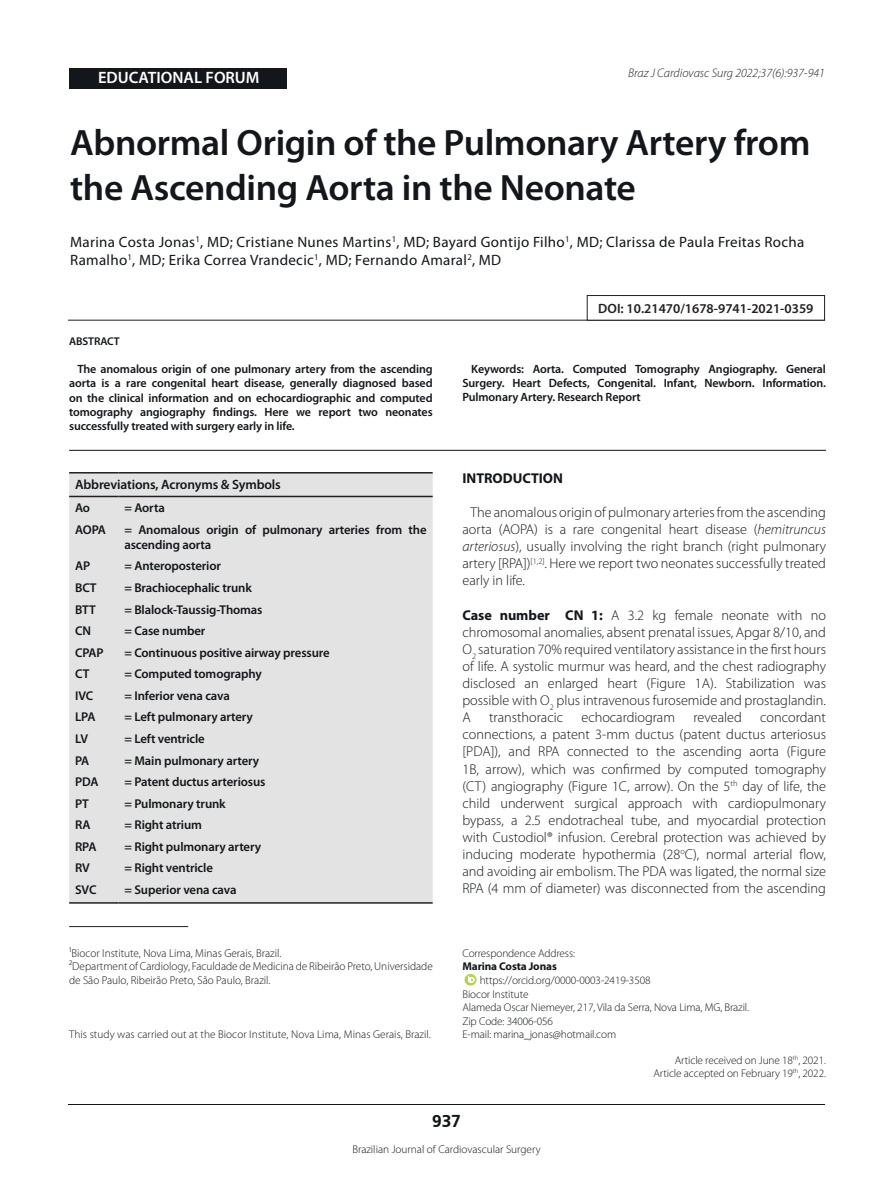
<style>
.page{position:relative;width:893px;height:1191px;background:#fff}
.page>*{position:absolute;margin:0;border:0;box-sizing:border-box;transform-origin:0 0}
.Texto__s{font:600 36.75px/45px "Myriad Pro";letter-spacing:-.01em;color:#13161a}
.t1{font:700 18px "Frutiger";color:#13161a}
.t2{font:600 16.5px "Myriad Pro";color:#fff}
.t3{font:15px/18px "Myriad Pro";letter-spacing:.02em;color:#13161a}
.Texto__s-2{font:300 14.25px/17.1px "Myriad Pro";color:#13161a;text-align:justify}
.Texto__s-3{font:700 14.25px "Myriad Pro";color:#13161a}
.DOI{font:600 13.5px "Myriad Pro";color:#231f20}
.t4{font:600 13.5px "Myriad Pro";letter-spacing:-.01em;color:#13161a}
.t5{font:600 12.75px "Myriad Pro";letter-spacing:-.01em;color:#13161a}
.t6{font:italic 300 12.45px "Myriad Pro";color:#231f20}
.Abstract{font:600 12px/14.4px "Myriad Pro";letter-spacing:-.01em;color:#13161a;text-align:justify}
.abstract2{font:300 11.55px/13.5px "Myriad Pro";color:#13161a}
.abstract2-2{font:300 11.25px "Myriad Pro";letter-spacing:-.01em;color:#13161a}
.t7{font:700 11.25px "Myriad Pro";letter-spacing:-.01em;color:#13161a}
.Abstract-2{font:600 11.25px "Myriad Pro";letter-spacing:-.01em;color:#13161a}
.s1{font-style:italic}
.s2{font-weight:700}
</style>
<div class="page">
<hr style="left:68px;top:1104px;width:757px;height:1px;background:#13161a">
<div style="left:69px;top:68px;width:217px;height:20px;background:#13161a"></div>
<hr style="left:68px;top:320px;width:757px;height:1px;background:#231f20">
<div style="left:587px;top:295px;width:238px;height:25px;border:1px solid #231f20"></div>
<hr style="left:69px;top:450px;width:757px;height:1px;background:#231f20">
<hr style="left:69px;top:926px;width:119px;height:1px;background:#231f20">
<div style="left:69px;top:473px;width:364px;height:429px;background:#e3e3e3"></div>
<hr style="left:69px;top:472px;width:49px;height:1px;background:#231f20">
<hr style="left:118px;top:472px;width:315px;height:1px;background:#231f20">
<hr style="left:69px;top:496px;width:49px;height:1px;background:#231f20">
<hr style="left:118px;top:496px;width:315px;height:1px;background:#231f20">
<hr style="left:69px;top:902px;width:49px;height:1px;background:#231f20">
<hr style="left:118px;top:902px;width:315px;height:1px;background:#231f20">
<svg style="left:464px;top:974px;width:13px;height:11px"></svg>
<svg style="left:468px;top:976px;width:6px;height:6px"></svg>
<p class="t2" style="left:98px;top:67px;width:163px">EDUCATIONAL FORUM</p>
<p class="t6" style="left:628px;top:67px;width:198px">Braz J Cardiovasc Surg 2022;37(6):937-941</p>
<p class="Texto__s" style="left:70px;top:119px;width:742px">Abnormal Origin of the Pulmonary Artery from the Ascending Aorta in the Neonate</p>
<p class="t3" style="left:70px;top:233px;width:736px">Marina Costa Jonas<sup>1</sup>, MD; Cristiane Nunes Martins<sup>1</sup>, MD; Bayard Gontijo Filho<sup>1</sup>, MD; Clarissa de Paula Freitas Rocha<br>Ramalho<sup>1</sup>, MD; Erika Correa Vrandecic<sup>1</sup>, MD; Fernando Amaral<sup>2</sup>, MD</p>
<p class="DOI" style="left:598px;top:300px;width:217px">DOI: 10.21470/1678-9741-2021-0359</p>
<p class="Abstract-2" style="left:69px;top:334px;width:52px">ABSTRACT</p>
<p class="Abstract" style="left:69px;top:361px;width:365px;text-indent:8px">The anomalous origin of one pulmonary artery from the ascending aorta is a rare congenital heart disease, generally diagnosed based on the clinical information and on echocardiographic and computed tomography angiography findings. Here we report two neonates successfully treated with surgery early in life.</p>
<p class="Abstract" style="left:462px;top:361px;width:365px;text-indent:9px">Keywords: Aorta. Computed Tomography Angiography. General Surgery. Heart Defects, Congenital. Infant, Newborn. Information.<br>Pulmonary Artery. Research Report</p>
<p class="t4" style="left:75px;top:476px;width:207px">Abbreviations, Acronyms &amp; Symbols</p>
<p class="t5" style="left:75px;top:499px;width:17px">Ao</p>
<p class="t5" style="left:124px;top:499px;width:42px">= Aorta</p>
<p class="t5" style="left:75px;top:521px;width:32px">AOPA</p>
<p class="t5" style="left:124px;top:521px;width:304px">= Anomalous origin of pulmonary arteries from the</p>
<p class="t5" style="left:124px;top:536px;width:88px">ascending aorta</p>
<p class="t5" style="left:75px;top:558px;width:17px">AP</p>
<p class="t5" style="left:124px;top:558px;width:98px">= Anteroposterior</p>
<p class="t5" style="left:75px;top:579px;width:23px">BCT</p>
<p class="t5" style="left:124px;top:579px;width:129px">= Brachiocephalic trunk</p>
<p class="t5" style="left:75px;top:601px;width:22px">BTT</p>
<p class="t5" style="left:124px;top:601px;width:140px">= Blalock-Taussig-Thomas</p>
<p class="t5" style="left:75px;top:623px;width:17px">CN</p>
<p class="t5" style="left:124px;top:623px;width:83px">= Case number</p>
<p class="t5" style="left:75px;top:644px;width:30px">CPAP</p>
<p class="t5" style="left:124px;top:644px;width:207px">= Continuous positive airway pressure</p>
<p class="t5" style="left:75px;top:666px;width:16px">CT</p>
<p class="t5" style="left:124px;top:666px;width:139px">= Computed tomography</p>
<p class="t5" style="left:75px;top:687px;width:20px">IVC</p>
<p class="t5" style="left:124px;top:687px;width:107px">= Inferior vena cava</p>
<p class="t5" style="left:75px;top:709px;width:22px">LPA</p>
<p class="t5" style="left:124px;top:709px;width:130px">= Left pulmonary artery</p>
<p class="t5" style="left:75px;top:730px;width:15px">LV</p>
<p class="t5" style="left:124px;top:730px;width:82px">= Left ventricle</p>
<p class="t5" style="left:75px;top:752px;width:16px">PA</p>
<p class="t5" style="left:124px;top:752px;width:136px">= Main pulmonary artery</p>
<p class="t5" style="left:75px;top:774px;width:25px">PDA</p>
<p class="t5" style="left:124px;top:774px;width:143px">= Patent ductus arteriosus</p>
<p class="t5" style="left:75px;top:795px;width:15px">PT</p>
<p class="t5" style="left:124px;top:795px;width:103px">= Pulmonary trunk</p>
<p class="t5" style="left:75px;top:817px;width:17px">RA</p>
<p class="t5" style="left:124px;top:817px;width:79px">= Right atrium</p>
<p class="t5" style="left:75px;top:838px;width:23px">RPA</p>
<p class="t5" style="left:124px;top:838px;width:138px">= Right pulmonary artery</p>
<p class="t5" style="left:75px;top:860px;width:16px">RV</p>
<p class="t5" style="left:124px;top:860px;width:90px">= Right ventricle</p>
<p class="t5" style="left:75px;top:881px;width:23px">SVC</p>
<p class="t5" style="left:124px;top:881px;width:114px">= Superior vena cava</p>
<p class="abstract2" style="left:69px;top:946px;width:214px">1Biocor Institute, Nova Lima, Minas Gerais, Brazil.</p>
<p class="abstract2" style="left:69px;top:959px;width:365px">2Department of Cardiology, Faculdade de Medicina de Ribeirão Preto, Universidade de São Paulo, Ribeirão Preto, São Paulo, Brazil.</p>
<p class="abstract2-2" style="left:69px;top:1027px;width:363px">This study was carried out at the Biocor Institute, Nova Lima, Minas Gerais, Brazil.</p>
<p class="Texto__s-3" style="left:462px;top:470px;width:102px">INTRODUCTION</p>
<p class="Texto__s-2" style="left:462px;top:503px;width:365px;text-indent:8px">The anomalous origin of pulmonary arteries from the ascending aorta (AOPA) is a rare congenital heart disease (<span class="s1">hemitruncus arteriosus</span>), usually involving the right branch (right pulmonary artery [RPA])<sup>[1,2]</sup>. Here we report two neonates successfully treated early in life.</p>
<p class="Texto__s-2" style="left:462px;top:606px;width:365px"><span class="s2">Case number CN 1:</span> A 3.2 kg female neonate with no chromosomal anomalies, absent prenatal issues, Apgar 8/10, and O<sub>2</sub> saturation 70% required ventilatory assistance in the first hours of life. A systolic murmur was heard, and the chest radiography disclosed an enlarged heart (Figure 1A). Stabilization was possible with O<sub>2</sub> plus intravenous furosemide and prostaglandin.<br>A</p>
<p class="Texto__s-2" style="left:462px;top:709px;width:365px;text-indent:298px">concordant connections, a patent 3-mm ductus (patent ductus arteriosus [PDA]), and RPA connected to the ascending aorta (Figure 1B, arrow), which was confirmed by computed tomography (CT) angiography (Figure 1C, arrow). On the 5<sup>th</sup> day of life, the child underwent surgical approach with cardiopulmonary bypass, a 2.5 endotracheal tube, and myocardial protection with Custodiol® infusion. Cerebral protection was achieved by inducing moderate hypothermia (28<sup>o</sup>C), normal arterial flow, and avoiding air embolism. The PDA was ligated, the normal size RPA (4 mm of diameter) was disconnected from the ascending</p>
<p class="Texto__s-2" style="left:489px;top:709px;width:76px">transthoracic</p>
<p class="Texto__s-2" style="left:581px;top:709px;width:95px">echocardiogram</p>
<p class="Texto__s-2" style="left:693px;top:709px;width:50px">revealed</p>
<p class="abstract2-2" style="left:462px;top:946px;width:114px">Correspondence Address:</p>
<p class="t7" style="left:462px;top:960px;width:96px">Marina Costa Jonas</p>
<p class="abstract2-2" style="left:480px;top:973px;width:172px">https://orcid.org/0000-0003-24 19-3508</p>
<p class="abstract2-2" style="left:462px;top:987px;width:68px">Biocor Institute</p>
<p class="abstract2-2" style="left:462px;top:1000px;width:288px">Alameda Oscar Niemeyer, 217, Vila da Serra, Nova Lima, MG, Brazil.</p>
<p class="abstract2-2" style="left:462px;top:1014px;width:92px">Zip Code: 34006-056</p>
<p class="abstract2-2" style="left:462px;top:1027px;width:155px">E-mail: marina_jonas@hotmail.com</p>
<p class="abstract2-2" style="left:675px;top:1053px;width:153px">Article received on June 18<sup>th</sup>, 2021.</p>
<p class="abstract2-2" style="left:653px;top:1066px;width:174px">Article accepted on February 19<sup>th</sup>, 2022.</p>
<p class="t1" style="left:432px;top:1111px;width:30px">937</p>
<p class="abstract2-2" style="left:352px;top:1142px;width:190px">Brazilian Journal of Cardiovascular Surgery</p>
</div>
